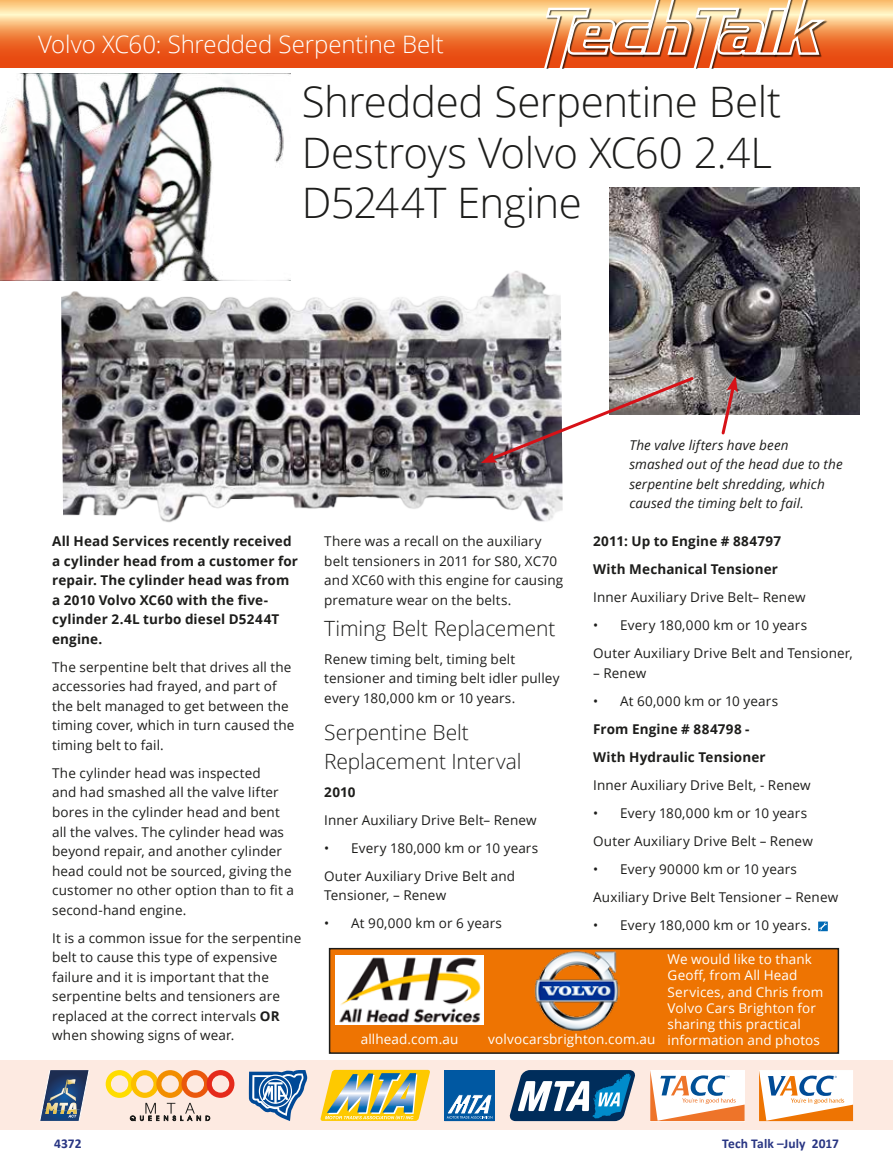
<style>
.page{position:relative;width:893px;height:1170px;background:#fff}
.page>*{position:absolute;margin:0;border:0;box-sizing:border-box;transform-origin:0 0}
.t1{font:300 42px/50.4px "Open Sans";letter-spacing:-.01em;color:#1d1d1b}
.t2{font:300 24px "Open Sans";letter-spacing:-.005em;color:#fff}
.t3{font:300 21px/28.5px "Open Sans";letter-spacing:-.005em;color:#1d1d1b}
.t4{font:13.5px/19.5px "Open Sans";letter-spacing:.01em;color:#1d1d1b}
.t5{font:700 13.5px/19.5px "Open Sans";letter-spacing:.01em;color:#1d1d1b}
.t6{font:13.5px/16.2px "Open Sans";letter-spacing:.01em;color:#fff}
.t7{font:italic 13.5px/19.5px "Open Sans";letter-spacing:.01em;color:#1d1d1b}
.t8{font:700 13.5px "Calibri";letter-spacing:.005em;color:#283583}
.s1{font-weight:700}
</style>
<div class="page">
<div style="left:0;top:1059px;width:893px;height:70px;background:#fdeae1"></div>
<svg style="left:39px;top:1070px;width:51px;height:50px"></svg>
<svg style="left:249px;top:1070px;width:58px;height:50px"></svg>
<div style="left:263px;top:1078px;width:25px;height:25px;border:1px solid #fff;border-radius:50%"></div>
<svg style="left:106px;top:1070px;width:128px;height:50px"></svg>
<div style="left:444px;top:1069px;width:51px;height:51px;background:#0058a2"></div>
<hr style="left:444px;top:1069px;width:51px;height:1px;background:#0054a1">
<hr style="left:444px;top:1120px;width:51px;height:1px;background:#0054a1">
<svg style="left:447px;top:1094px;width:45px;height:24px"></svg>
<svg style="left:509px;top:1070px;width:126px;height:50px;background:#557c9c"></svg>
<svg style="left:759px;top:1070px;width:94px;height:50px;background:#e4cfbd"></svg>
<svg style="left:650px;top:1070px;width:95px;height:50px;background:#e5d1c6"></svg>
<svg style="left:321px;top:1069px;width:109px;height:51px;background:#c9c276"></svg>
<div style="left:329px;top:947px;width:510px;height:106px;background:#ee7402;border:2px solid #1d1d1b"></div>
<img style="left:336px;top:955px;width:148px;height:69px">
<img style="left:0;top:73px;width:290px;height:208px">
<img style="left:61px;top:270px;width:502px;height:253px">
<img style="left:609px;top:187px;width:250px;height:228px">
<svg style="left:481px;top:374px;width:215px;height:89px"></svg>
<svg style="left:719px;top:376px;width:19px;height:59px"></svg>
<img style="left:534px;top:951px;width:85px;height:80px">
<svg style="left:0;top:0;width:893px;height:68px;background:#f29254"></svg>
<img style="left:541px;top:0;width:288px;height:68px">
<svg style="left:818px;top:921px;width:10px;height:10px"></svg>
<h2 class="t2" style="left:38px;top:28px;width:407px">Volvo XC60: Shredded Serpentine Belt</h2>
<h1 class="t1" style="left:302px;top:76px;width:481px">Shredded Serpentine Belt<br>Destroys Volvo XC60 2.4L<br>D5244T Engine</h1>
<p class="t5" style="left:52px;top:531px;width:247px">All Head Services recently received a cylinder head from a customer for repair. The cylinder head was from a 2010 Volvo XC60 with the five&shy;cylinder 2.4L turbo diesel D5244T engine.</p>
<p class="t4" style="left:52px;top:657px;width:244px">The serpentine belt that drives all the accessories had frayed, and part of the belt managed to get between the timing cover, which in turn caused the timing belt to fail.</p>
<p class="t4" style="left:52px;top:763px;width:243px">The cylinder head was inspected<br>and had smashed all the valve lifter bores in the cylinder head and bent all the valves. The cylinder head was beyond repair, and another cylinder head could not be sourced, giving the customer no other option than to fit a second-hand engine.</p>
<p class="t4" style="left:52px;top:927px;width:251px">It is a common issue for the serpentine belt to cause this type of expensive failure and it is important that the serpentine belts and tensioners are replaced at the correct intervals <span class="s1">OR </span>when showing signs of wear.</p>
<p class="t4" style="left:324px;top:531px;width:240px">There was a recall on the auxiliary belt tensioners in 2011 for S80, XC70 and XC60 with this engine for causing premature wear on the belts.</p>
<h3 class="t3" style="left:324px;top:613px;width:233px">Timing Belt Replacement</h3>
<p class="t4" style="left:324px;top:649px;width:237px">Renew timing belt, timing belt tensioner and timing belt idler pulley every 180,000 km or 10 years.</p>
<h3 class="t3" style="left:324px;top:717px;width:199px">Serpentine Belt<br>Replacement Interval</h3>
<p class="t5" style="left:324px;top:781px;width:33px">2010</p>
<p class="t4" style="left:324px;top:809px;width:214px">Inner Auxiliary Drive Belt– Renew</p>
<p class="t4" style="left:324px;top:833px;width:216px;line-height:28px">• Every 180,000 km or 10 years<br>Outer Auxiliary Drive Belt and</p>
<p class="t4" style="left:324px;top:885px;width:123px">Tensioner, – Renew</p>
<p class="t4" style="left:324px;top:913px;width:179px">• At 90,000 km or 6 years</p>
<p class="t7" style="left:629px;top:434px;width:215px">The valve lifters have been smashed out of the head due to the serpentine belt shredding, which caused the timing belt to fail.</p>
<p class="t5" style="left:593px;top:527px;width:190px;line-height:28px">2011: Up to Engine # 884797<br>With Mechanical Tensioner</p>
<p class="t4" style="left:593px;top:587px;width:214px">Inner Auxiliary Drive Belt– Renew</p>
<p class="t4" style="left:593px;top:611px;width:261px;line-height:28px">• Every 180,000 km or 10 years<br>Outer Auxiliary Drive Belt and Tensioner,</p>
<p class="t4" style="left:593px;top:663px;width:55px">– Renew</p>
<p class="t4" style="left:593px;top:691px;width:186px">• At 60,000 km or 10 years</p>
<p class="t5" style="left:593px;top:714px;width:174px;line-height:28px">From Engine # 884798 -<br>With Hydraulic Tensioner</p>
<p class="t4" style="left:593px;top:775px;width:219px">Inner Auxiliary Drive Belt, - Renew</p>
<p class="t4" style="left:593px;top:798px;width:221px;line-height:28px">• Every 180,000 km or 10 years<br>Outer Auxiliary Drive Belt – Renew</p>
<p class="t4" style="left:593px;top:854px;width:247px;line-height:28px">• Every 90000 km or 10 years<br>Auxiliary Drive Belt Tensioner – Renew</p>
<p class="t4" style="left:593px;top:915px;width:219px">• Every 180,000 km or 10 years.</p>
<p class="t6" style="left:361px;top:1030px;width:99px">allhead.com.au</p>
<p class="t6" style="left:488px;top:1030px;width:169px">volvocarsbrighton.com.au</p>
<p class="t6" style="left:668px;top:950px;width:157px">We would like to thank<br>Geoff, from All Head<br>Services, and Chris from<br>Volvo Cars Brighton for sharing this practical information and photos</p>
<p class="t8" style="left:54px;top:1134px;width:29px">4372</p>
<p class="t8" style="left:722px;top:1134px;width:118px">Tech Talk –July 2017</p>
</div>
